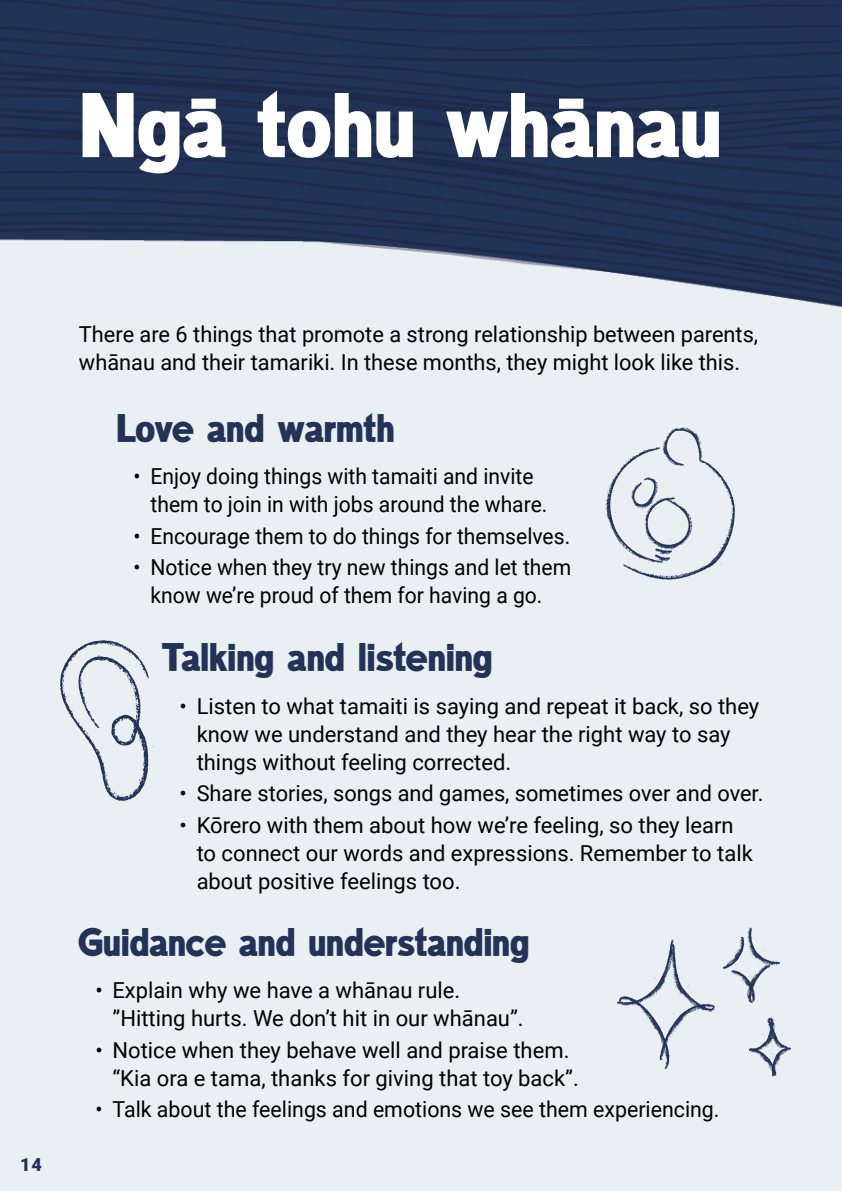
<style>
.page{position:relative;width:842px;height:1191px;background:#fff}
.page>*{position:absolute;margin:0;border:0;box-sizing:border-box;transform-origin:0 0}
.t1{font:92px "LYONCREST Regular";color:#fff}
.t2{font:40px "LYONCREST Regular";color:#233358}
.t3{font:22px/28px "Roboto";color:#000}
.t4{font:22px/28px "Roboto";color:#000;scale:.96 1}
.t5{font:900 18px "Roboto";color:#233358}
</style>
<div class="page">
<img style="left:0;top:0;width:842px;height:1191px">
<svg style="left:617px;top:939px;width:98px;height:130px;background:#d8dfe4"></svg>
<svg style="left:723px;top:927px;width:57px;height:76px;background:#d0d7df"></svg>
<svg style="left:749px;top:1016px;width:42px;height:60px;background:#c6ced7"></svg>
<svg style="left:605px;top:426px;width:130px;height:154px;background:#d7dee4"></svg>
<svg style="left:60px;top:640px;width:93px;height:161px;background:#d1d9e0"></svg>
<h1 class="t1" style="left:79px;top:65px;width:644px">Ngā tohu whānau</h1>
<p class="t5" style="left:20px;top:1152px;width:23px">14</p>
<p class="t3" style="left:79px;top:319px;width:681px">There are 6 things that promote a strong relationship between parents, whānau and their tamariki. In these months, they might look like this.</p>
<h2 class="t2" style="left:116px;top:401px;width:280px">Love and warmth</h2>
<p class="t4" style="left:150px;top:462px;width:415px;text-indent:-17px">• Enjoy doing things with tamaiti and invite them to join in with jobs around the whare.</p>
<p class="t4" style="left:133px;top:521px;width:456px">• Encourage them to do things for themselves.</p>
<p class="t4" style="left:133px;top:552px;width:457px;text-align:center">• Notice when they try new things and let them know we’re proud of them for having a go.</p>
<h2 class="t2" style="left:163px;top:630px;width:332px">Talking and listening</h2>
<p class="t3" style="left:197px;top:691px;width:564px;text-indent:-17px">• Listen to what tamaiti is saying and repeat it back, so they know we understand and they hear the right way to say things without feeling corrected.</p>
<p class="t3" style="left:180px;top:778px;width:585px">• Share stories, songs and games, sometimes over and over.</p>
<p class="t3" style="left:197px;top:810px;width:558px;text-indent:-17px">• Kōrero with them about how we’re feeling, so they learn to connect our words and expressions. Remember to talk about positive feelings too.</p>
<h2 class="t2" style="left:78px;top:915px;width:452px">Guidance and understanding</h2>
<p class="t3" style="left:112px;top:975px;width:413px;text-indent:-17px">• Explain why we have a whānau rule. ”Hitting hurts. We don’t hit in our whānau”.</p>
<p class="t3" style="left:112px;top:1035px;width:468px;text-indent:-17px">• Notice when they behave well and praise them. “Kia ora e tama, thanks for giving that toy back”.</p>
<p class="t3" style="left:95px;top:1094px;width:626px">• Talk about the feelings and emotions we see them experiencing.</p>
</div>
